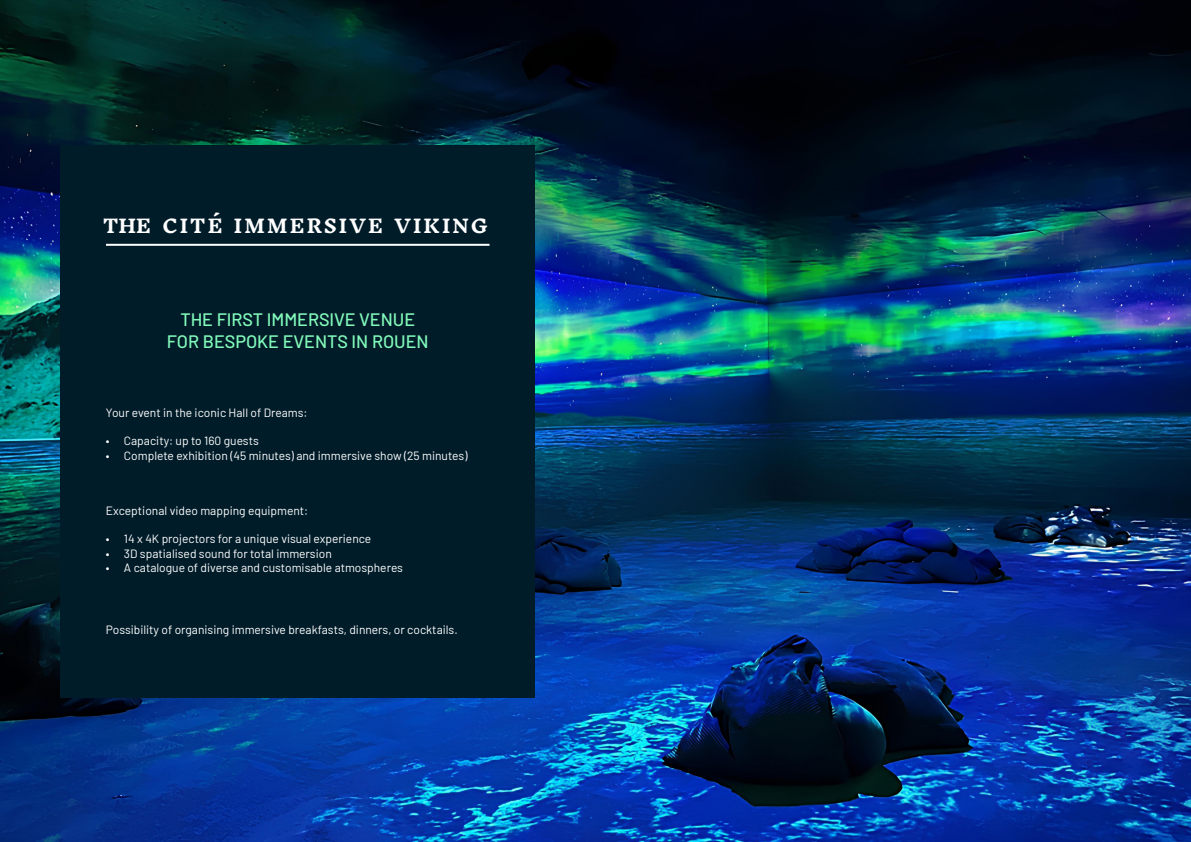
<style>
.page{position:relative;width:1191px;height:842px;background:#fff}
.page>*{position:absolute;margin:0;border:0;box-sizing:border-box;transform-origin:0 0}
.t1{font:500 18px "Barlow";color:#82faba}
.t2{font:700 18px "Inknut Antiqua";letter-spacing:.12em;color:#fff}
.t3{font:12px "Barlow";color:#fff}
</style>
<div class="page">
<img style="left:0;top:1px;width:1191px;height:841px">
<div style="left:61px;top:145px;width:474px;height:552px;background:#011c29"></div>
<hr style="left:106px;top:244px;width:383px;height:2px;background:#fff">
<p class="t2" style="left:103px;top:217px;width:386px">THE CITÉ IMMERSIVE VIKING</p>
<p class="t1" style="left:180px;top:307px;width:236px">THE FIRST IMMERSIVE VENUE</p>
<p class="t1" style="left:167px;top:328px;width:263px">FOR BESPOKE EVENTS IN ROUEN</p>
<p class="t3" style="left:106px;top:404px;width:203px">Your event in the iconic Hall of Dreams:</p>
<p class="t3" style="left:106px;top:432px;width:154px">• Capacity: up to 160 guests</p>
<p class="t3" style="left:106px;top:447px;width:363px">• Complete exhibition (45 minutes) and immersive show (25 minutes)</p>
<p class="t3" style="left:106px;top:501px;width:204px">Exceptional video mapping equipment:</p>
<p class="t3" style="left:106px;top:530px;width:267px">• 14 x 4K projectors for a unique visual experience</p>
<p class="t3" style="left:106px;top:545px;width:227px">• 3D spatialised sound for total immersion</p>
<p class="t3" style="left:106px;top:559px;width:298px">• A catalogue of diverse and customisable atmospheres</p>
<p class="t3" style="left:106px;top:621px;width:353px">Possibility of organising immersive breakfasts, dinners, or cocktails.</p>
</div>
